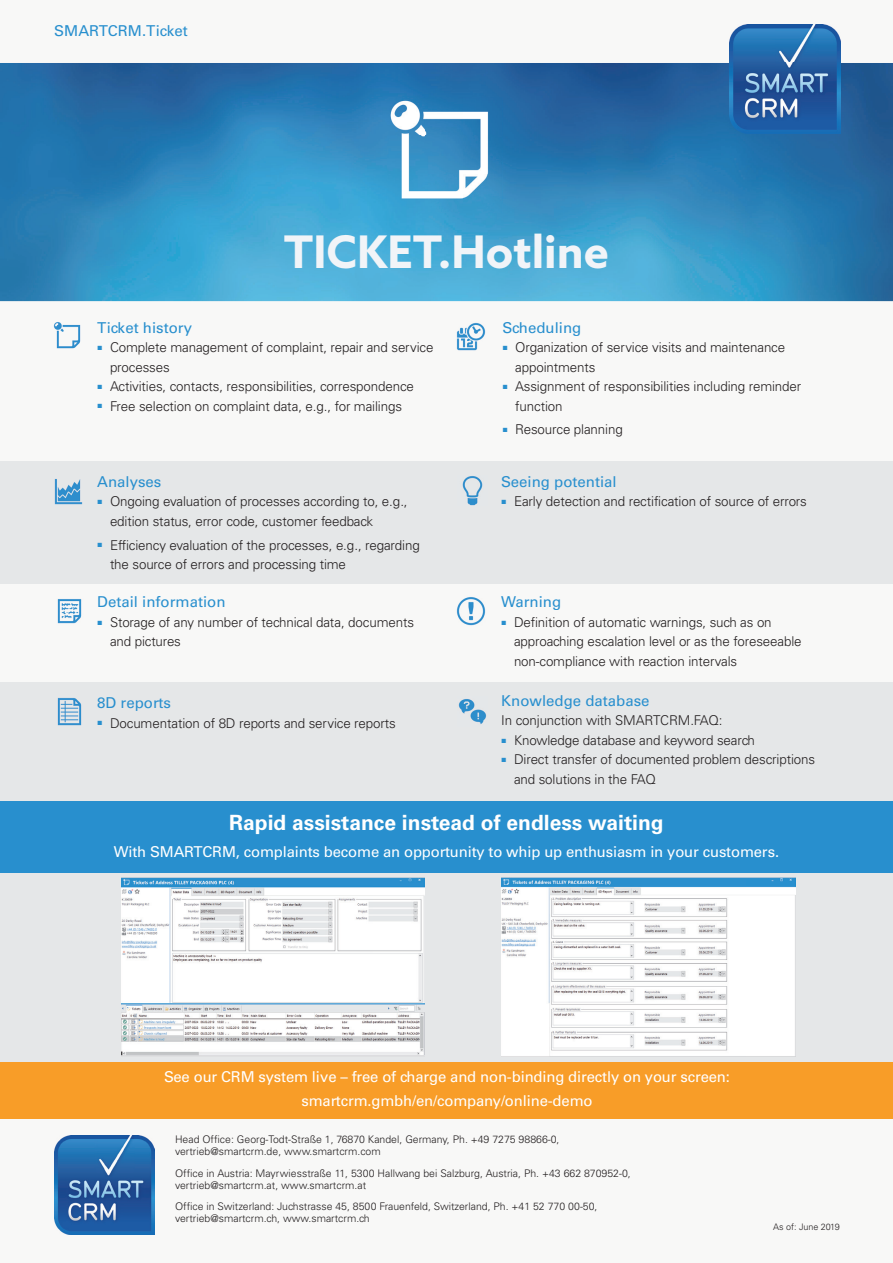
<style>
.page{position:relative;width:893px;height:1263px;background:#f8f8f7}
.page>*{position:absolute;margin:0;border:0;box-sizing:border-box;transform-origin:0 0}
.t1{font:700 45px "Azo Sans";color:#f1f4f8}
.t2{font:700 21px "Univers LTCE";color:#fff}
.t3{font:15px/23.7px "Univers LTCE";letter-spacing:-.01em;color:#fff;text-align:center}
.t4{font:15px "Univers LTCE";color:#288fce}
.t5{font:300 13.5px/19.5px "Univers LTCE";letter-spacing:-.01em;color:#231f20}
.t6{font:300 10.5px/12px "Univers LTCE";color:#231f20}
.t7{font:300 9px "Univers LTCE";letter-spacing:-.025em;color:#231f20}
</style>
<div class="page">
<div style="left:0;top:800px;width:893px;height:77px;background:#288fce"></div>
<div style="left:0;top:873px;width:893px;height:243px;background:#e5e7e8"></div>
<img style="left:0;top:63px;width:893px;height:238px">
<img style="left:388px;top:98px;width:114px;height:114px">
<img style="left:730px;top:24px;width:110px;height:109px">
<div style="left:0;top:461px;width:893px;height:123px;background:#e5e7e8"></div>
<img style="left:54px;top:1135px;width:100px;height:99px">
<img style="left:54px;top:322px;width:27px;height:27px">
<img style="left:456px;top:322px;width:30px;height:29px">
<div style="left:0;top:682px;width:893px;height:118px;background:#e5e7e8"></div>
<img style="left:54px;top:479px;width:29px;height:26px">
<img style="left:462px;top:476px;width:21px;height:30px">
<img style="left:456px;top:597px;width:30px;height:29px">
<img style="left:57px;top:698px;width:25px;height:28px">
<img style="left:57px;top:599px;width:25px;height:25px">
<img style="left:121px;top:877px;width:303px;height:179px">
<img style="left:501px;top:877px;width:294px;height:179px">
<img style="left:458px;top:699px;width:29px;height:25px">
<div style="left:0;top:1063px;width:893px;height:56px;background:#f89d28"></div>
<p class="t4" style="left:54px;top:22px;width:135px">SMARTCRM.Ticket</p>
<h1 class="t1" style="left:284px;top:222px;width:327px">TICKET.Hotline</h1>
<p class="t4" style="left:97px;top:318px;width:96px">Ticket history</p>
<p class="t5" style="left:110px;top:338px;width:325px;text-indent:-13px"><sup>■</sup> Complete management of complaint, repair and service processes</p>
<p class="t5" style="left:97px;top:377px;width:318px"><sup>■</sup> Activities, contacts, responsibilities, correspondence</p>
<p class="t5" style="left:97px;top:396px;width:306px"><sup>■</sup> Free selection on complaint data, e.g., for mailings</p>
<p class="t4" style="left:97px;top:473px;width:66px">Analyses</p>
<p class="t5" style="left:110px;top:492px;width:299px;text-indent:-13px"><sup>■</sup> Ongoing evaluation of processes according to, e.g., edition status, error code, customer feedback</p>
<p class="t5" style="left:110px;top:535px;width:311px;text-indent:-13px"><sup>■</sup> Efficiency evaluation of the processes, e.g., regarding the source of errors and processing time</p>
<p class="t4" style="left:97px;top:593px;width:130px">Detail information</p>
<p class="t5" style="left:110px;top:613px;width:305px;text-indent:-13px"><sup>■</sup> Storage of any number of technical data, documents and pictures</p>
<p class="t4" style="left:97px;top:694px;width:75px">8D reports</p>
<p class="t5" style="left:97px;top:713px;width:300px"><sup>■</sup> Documentation of 8D reports and service reports</p>
<p class="t4" style="left:502px;top:318px;width:80px">Scheduling</p>
<p class="t5" style="left:515px;top:338px;width:272px;text-indent:-13px"><sup>■</sup> Organization of service visits and maintenance appointments</p>
<p class="t5" style="left:515px;top:377px;width:288px;text-indent:-13px"><sup>■</sup> Assignment of responsibilities including reminder function</p>
<p class="t5" style="left:502px;top:420px;width:122px"><sup>■</sup> Resource planning</p>
<p class="t4" style="left:501px;top:473px;width:117px">Seeing potential</p>
<p class="t5" style="left:501px;top:492px;width:307px"><sup>■</sup> Early detection and rectification of source of errors</p>
<p class="t4" style="left:501px;top:593px;width:62px">Warning</p>
<p class="t5" style="left:514px;top:613px;width:289px;text-indent:-13px"><sup>■</sup> Definition of automatic warnings, such as on approaching escalation level or as the foreseeable non-compliance with reaction intervals</p>
<p class="t4" style="left:501px;top:692px;width:150px">Knowledge database</p>
<p class="t5" style="left:501px;top:711px;width:223px">In conjunction with SMARTCRM.FAQ:</p>
<p class="t5" style="left:501px;top:731px;width:255px"><sup>■</sup> Knowledge database and keyword search</p>
<p class="t5" style="left:514px;top:750px;width:303px;text-indent:-13px"><sup>■</sup> Direct transfer of documented problem descriptions and solutions in the FAQ</p>
<h2 class="t2" style="left:229px;top:810px;width:436px">Rapid assistance instead of endless waiting</h2>
<p class="t3" style="left:114px;top:840px;width:667px">With SMARTCRM, complaints become an opportunity to whip up enthusiasm in your customers.</p>
<p class="t3" style="left:164px;top:1065px;width:567px">See our CRM system live – free of charge and non-binding directly on your screen: smartcrm.gmbh/en/company/online-demo</p>
<p class="t6" style="left:175px;top:1134px;width:386px">Head Office: Georg-Todt-Straße 1, 76870 Kandel, Germany, Ph. +49 7275 98866-0, vertrieb@smartcrm.de, www.smartcrm.com</p>
<p class="t6" style="left:175px;top:1168px;width:457px">Office in Austria: Mayrwiesstraße 11, 5300 Hallwang bei Salzburg, Austria, Ph. +43 662 870952-0, vertrieb@smartcrm.at, www.smartcrm.at</p>
<p class="t6" style="left:175px;top:1200px;width:424px">Office in Switzerland: Juchstrasse 45, 8500 Frauenfeld, Switzerland, Ph. +41 52 770 00-50, vertrieb@smartcrm.ch, www.smartcrm.ch</p>
<p class="t7" style="left:773px;top:1221px;width:68px">As of: June 2019</p>
</div>
